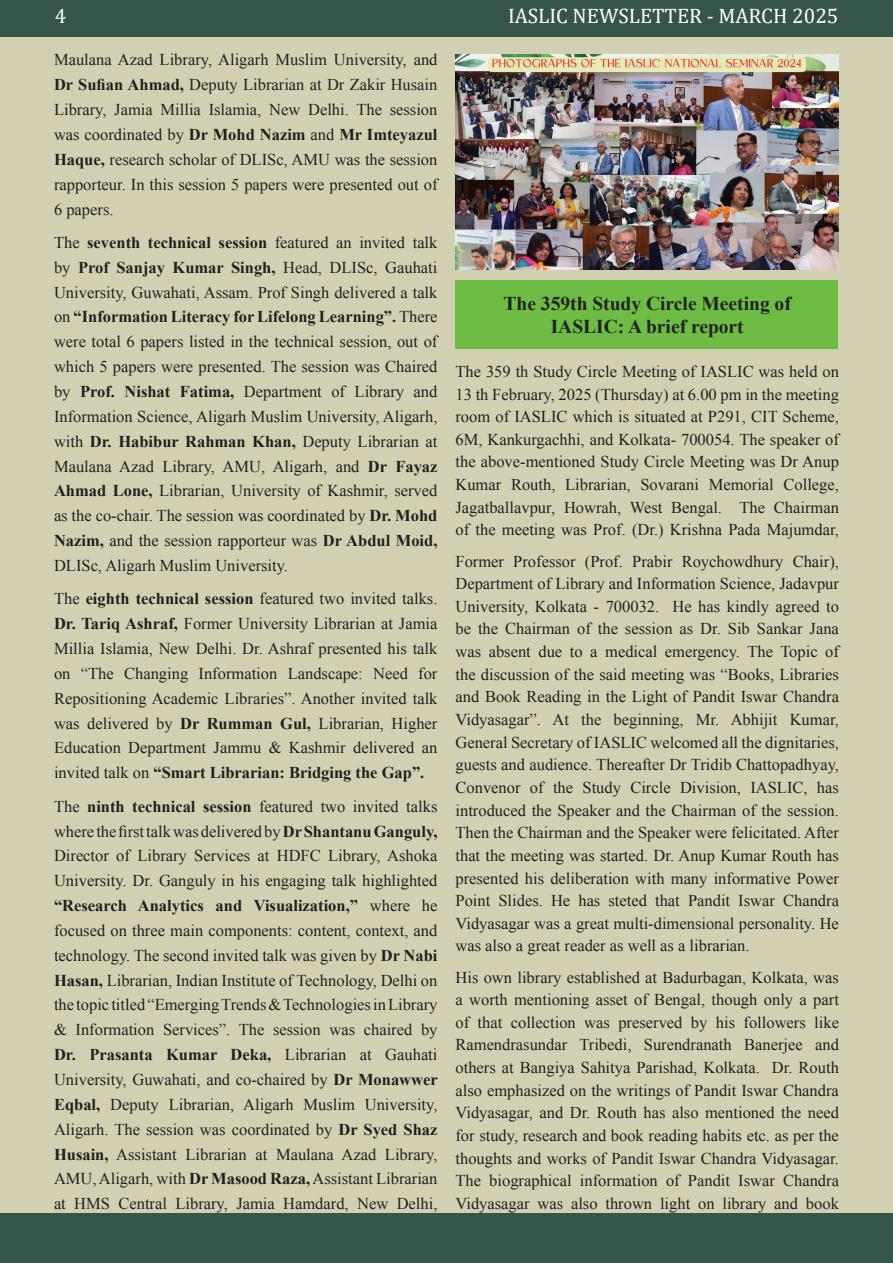
<style>
.page{position:relative;width:893px;height:1263px;background:#fff}
.page>*{position:absolute;margin:0;border:0;box-sizing:border-box;transform-origin:0 0}
.t1{font:21px "Cambria";color:#fff}
.t2{font:700 19.5px/22.6px "Times New Roman";color:#231f20;text-align:center}
.t3{font:16.5px/24.9px "Times New Roman";color:#231f20;text-align:justify}
.s1{font-weight:700}
</style>
<div class="page">
<div style="left:0;top:35px;width:893px;height:1182px;background:#d3d0b2"></div>
<div style="left:0;top:1214px;width:893px;height:49px;background:#345547"></div>
<div style="left:0;top:0;width:893px;height:37px;background:#345547"></div>
<div style="left:455px;top:281px;width:383px;height:68px;background:#6dbd44"></div>
<img style="left:455px;top:54px;width:383px;height:215px">
<p class="t1" style="left:55px;top:4px;width:13px">4</p>
<p class="t1" style="left:508px;top:4px;width:332px">IASLIC NEWSLETTER - MARCH 2025</p>
<p class="t3" style="left:54px;top:47px;width:385px">Maulana Azad Library, Aligarh Muslim University, and <span class="s1">Dr Sufian Ahmad,</span> Deputy Librarian at Dr Zakir Husain Library, Jamia Millia Islamia, New Delhi. The session was coordinated by <span class="s1">Dr Mohd Nazim</span> and <span class="s1">Mr Imteyazul Haque,</span> research scholar of DLISc, AMU was the session rapporteur. In this session 5 papers were presented out of 6 papers.</p>
<p class="t3" style="left:54px;top:230px;width:385px">The <span class="s1">seventh technical session</span> featured an invited talk by <span class="s1">Prof Sanjay Kumar Singh,</span> Head, DLISc, Gauhati University, Guwahati, Assam. Prof Singh delivered a talk on <span class="s1">“Information Literacy for Lifelong Learning”.</span> There were total 6 papers listed in the technical session, out of which 5 papers were presented. The session was Chaired by <span class="s1">Prof. Nishat Fatima,</span> Department of Library and Information Science, Aligarh Muslim University, Aligarh, with <span class="s1">Dr. Habibur Rahman Khan,</span> Deputy Librarian at Maulana Azad Library, AMU, Aligarh, and <span class="s1">Dr Fayaz Ahmad Lone,</span> Librarian, University of Kashmir, served as the co-chair. The session was coordinated by <span class="s1">Dr. Mohd Nazim,</span> and the session rapporteur was <span class="s1">Dr Abdul Moid, </span>DLISc, Aligarh Muslim University.</p>
<p class="t3" style="left:54px;top:586px;width:385px">The <span class="s1">eighth technical session</span> featured two invited talks.<br><span class="s1">Dr. Tariq Ashraf,</span> Former University Librarian at Jamia Millia Islamia, New Delhi. Dr. Ashraf presented his talk on “The Changing Information Landscape: Need for Repositioning Academic Libraries”. Another invited talk was delivered by <span class="s1">Dr Rumman Gul,</span> Librarian, Higher Education Department Jammu &amp; Kashmir delivered an invited talk on <span class="s1">“Smart Librarian: Bridging the Gap”.</span></p>
<p class="t3" style="left:54px;top:793px;width:385px">The <span class="s1">ninth technical session</span> featured two invited talks where the first talk was delivered by <span class="s1">Dr Shantanu Ganguly, </span>Director of Library Services at HDFC Library, Ashoka University. Dr. Ganguly in his engaging talk highlighted <span class="s1">“Research Analytics and Visualization,”</span> where he focused on three main components: content, context, and technology. The second invited talk was given by <span class="s1">Dr Nabi Hasan,</span> Librarian, Indian Institute of Technology, Delhi on the topic titled “Emerging Trends &amp; Technologies in Library &amp; Information Services”. The session was chaired by <span class="s1">Dr. Prasanta Kumar Deka,</span> Librarian at Gauhati University, Guwahati, and co-chaired by <span class="s1">Dr Monawwer Eqbal,</span> Deputy Librarian, Aligarh Muslim University, Aligarh. The session was coordinated by <span class="s1">Dr Syed Shaz Husain,</span> Assistant Librarian at Maulana Azad Library, AMU, Aligarh, with <span class="s1">Dr Masood Raza,</span> Assistant Librarian at HMS Central Library, Jamia Hamdard, New Delhi,</p>
<p class="t2" style="left:504px;top:292px;width:289px">The 359th Study Circle Meeting of<br>IASLIC: A brief report</p>
<p class="t3" style="left:455px;top:360px;width:385px;line-height:22.6px">The 359 th Study Circle Meeting of IASLIC was held on 13 th February, 2025 (Thursday) at 6.00 pm in the meeting room of IASLIC which is situated at P291, CIT Scheme, 6M, Kankurgachhi, and Kolkata- 700054. The speaker of the above-mentioned Study Circle Meeting was Dr Anup Kumar Routh, Librarian, Sovarani Memorial College, Jagatballavpur, Howrah, West Bengal. The Chairman of the meeting was Prof. (Dr.) Krishna Pada Majumdar,</p>
<p class="t3" style="left:455px;top:549px;width:385px;line-height:22.6px">Former Professor (Prof. Prabir Roychowdhury Chair), Department of Library and Information Science, Jadavpur University, Kolkata - 700032. He has kindly agreed to be the Chairman of the session as Dr. Sib Sankar Jana was absent due to a medical emergency. The Topic of the discussion of the said meeting was “Books, Libraries and Book Reading in the Light of Pandit Iswar Chandra Vidyasagar”. At the beginning, Mr. Abhijit Kumar, General Secretary of IASLIC welcomed all the dignitaries, guests and audience. Thereafter Dr Tridib Chattopadhyay, Convenor of the Study Circle Division, IASLIC, has introduced the Speaker and the Chairman of the session.<br>Then the Chairman and the Speaker were felicitated. After that the meeting was started. Dr. Anup Kumar Routh has presented his deliberation with many informative Power Point Slides. He has steted that Pandit Iswar Chandra Vidyasagar was a great multi-dimensional personality. He was also a great reader as well as a librarian.</p>
<p class="t3" style="left:455px;top:965px;width:385px;line-height:22.6px">His own library established at Badurbagan, Kolkata, was a worth mentioning asset of Bengal, though only a part of that collection was preserved by his followers like Ramendrasundar Tribedi, Surendranath Banerjee and others at Bangiya Sahitya Parishad, Kolkata. Dr. Routh also emphasized on the writings of Pandit Iswar Chandra Vidyasagar, and Dr. Routh has also mentioned the need for study, research and book reading habits etc. as per the thoughts and works of Pandit Iswar Chandra Vidyasagar.<br>The biographical information of Pandit Iswar Chandra Vidyasagar was also thrown light on library and book</p>
</div>
